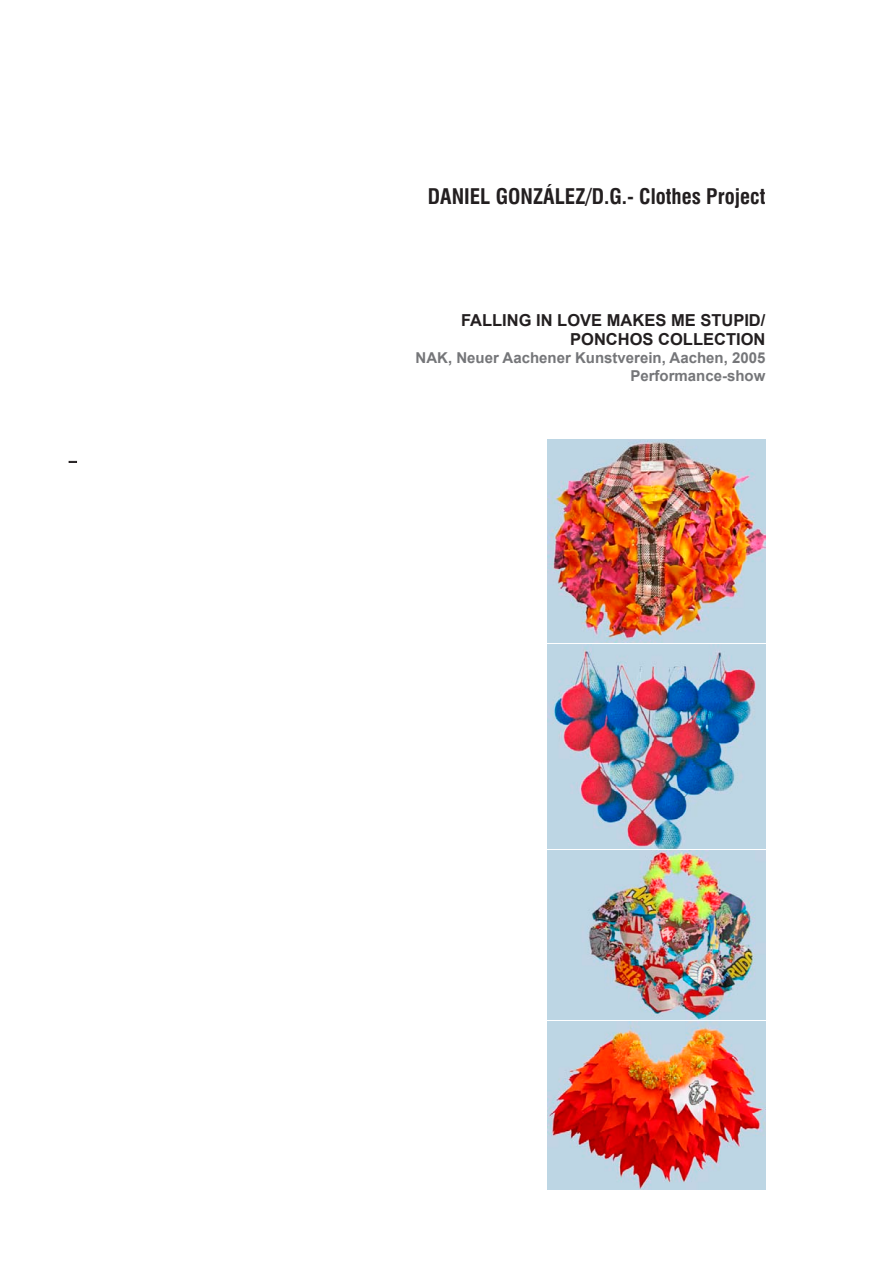
<style>
.page{position:relative;width:893px;height:1263px;background:#fff}
.page>*{position:absolute;margin:0;border:0;box-sizing:border-box;transform-origin:0 0}
.t1{font:700 condensed 21px "Swiss 721 BT";color:#231f20}
.t2{font:700 16.5px/19.8px "Arial";color:#231f20;text-align:right}
.t3{font:700 15px/18px "Arial";color:#757679;text-align:right}
</style>
<div class="page">
<img style="left:547px;top:645px;width:218px;height:203px">
<img style="left:547px;top:850px;width:218px;height:169px">
<img style="left:548px;top:439px;width:217px;height:203px">
<img style="left:547px;top:1021px;width:218px;height:169px">
<h1 class="t1" style="left:428px;top:184px;width:339px">DANIEL GONZÁLEZ/D.G.- Clothes Project</h1>
<p class="t2" style="left:461px;top:310px;width:306px">FALLING IN LOVE MAKES ME STUPID/<br>PONCHOS COLLECTION</p>
<p class="t3" style="left:416px;top:349px;width:351px">NAK, Neuer Aachener Kunstverein, Aachen, 2005<br>Performance-show</p>
</div>
